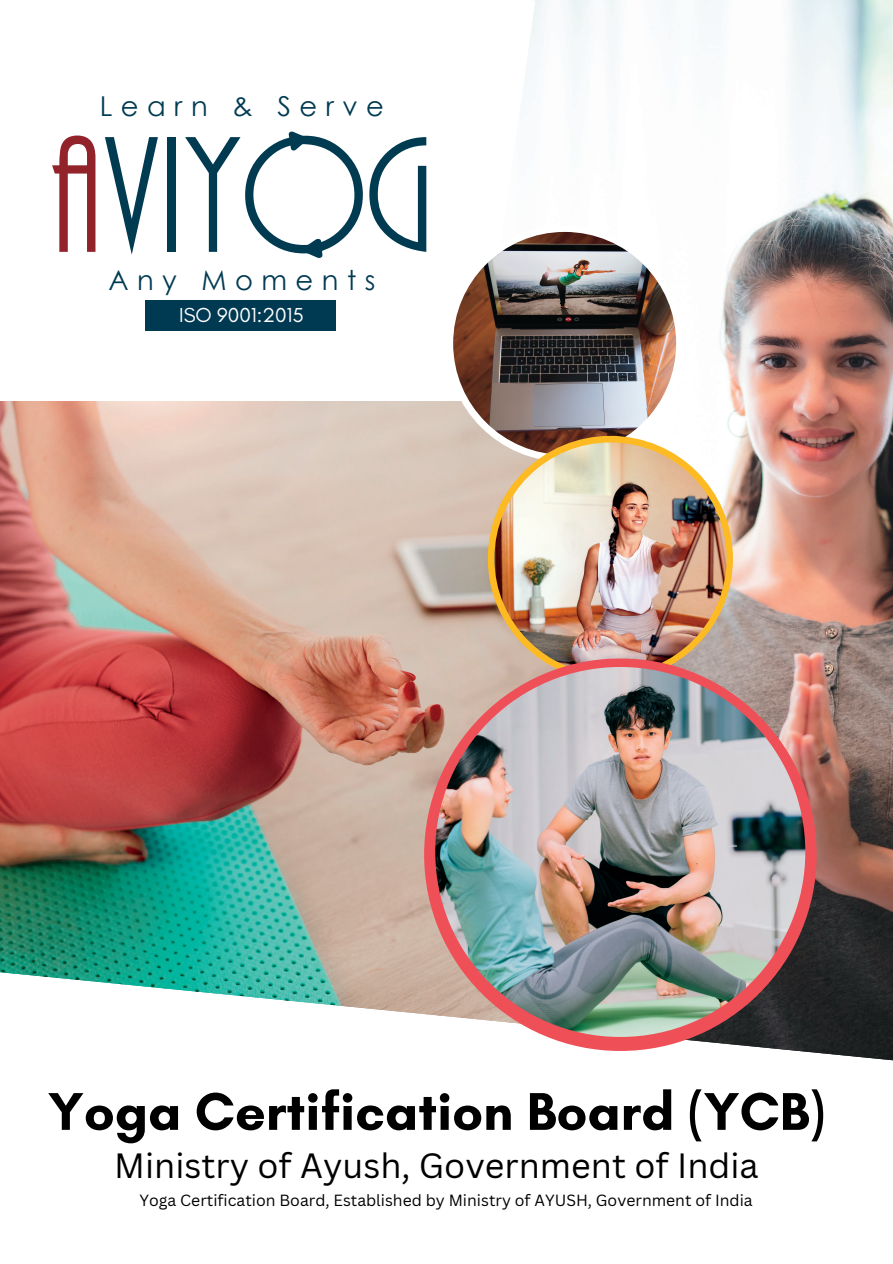
<style>
.page{position:relative;width:893px;height:1264px;background:#fff}
.page>*{position:absolute;margin:0;border:0;box-sizing:border-box;transform-origin:0 0}
.t1{font:171.9px "ARBONNIE";color:#003b52}
.t2{font:700 54px "Glacial Indifference";color:#000}
.t3{font:34.2px "Canva Sans";color:#000}
.t4{font:27.3px "Century Gothic";letter-spacing:.31em;color:#003b52}
.t5{font:20.55px "Glacial Indifference";color:#fff}
.t6{font:15.75px "Canva Sans";color:#000}
.s1{color:#93232a}
</style>
<div class="page">
<img style="left:535px;top:0;width:357px;height:956px">
<img style="left:0;top:401px;width:556px;height:555px">
<svg style="left:0;top:956px;width:892px;height:105px"></svg>
<div style="left:446px;top:225px;width:236px;height:236px;background:#fff;border-radius:50%"></div>
<img style="left:453px;top:232px;width:223px;height:223px;border-radius:50%">
<svg style="left:487px;top:436px;width:246px;height:245px;background:#f6b62a"></svg>
<img style="left:494px;top:442px;width:232px;height:232px;border-radius:50%">
<div style="left:424px;top:658px;width:392px;height:392px;background:#ef5058;border-radius:50%"></div>
<img style="left:435px;top:667px;width:370px;height:369px;border-radius:50%">
<svg style="left:287px;top:131px;width:20px;height:20px"></svg>
<svg style="left:302px;top:238px;width:23px;height:20px"></svg>
<div style="left:145px;top:300px;width:190px;height:30px;background:#003952"></div>
<h3 class="t4" style="left:100px;top:88px;width:286px">Learn &amp; Serve</h3>
<h1 class="t1" style="left:51px;top:89px;width:384px"><span class="s1">A</span>VIYOG</h1>
<h3 class="t4" style="left:108px;top:262px;width:268px">Any Moments</h3>
<h3 class="t5" style="left:179px;top:303px;width:126px">ISO 9001:2015</h3>
<h2 class="t2" style="left:48px;top:1078px;width:778px">Yoga Certification Board (YCB)</h2>
<h3 class="t3" style="left:114px;top:1141px;width:646px">Ministry of Ayush, Government of India</h3>
<p class="t6" style="left:139px;top:1189px;width:614px">Yoga Certification Board, Established by Ministry of AYUSH, Government of India</p>
</div>
